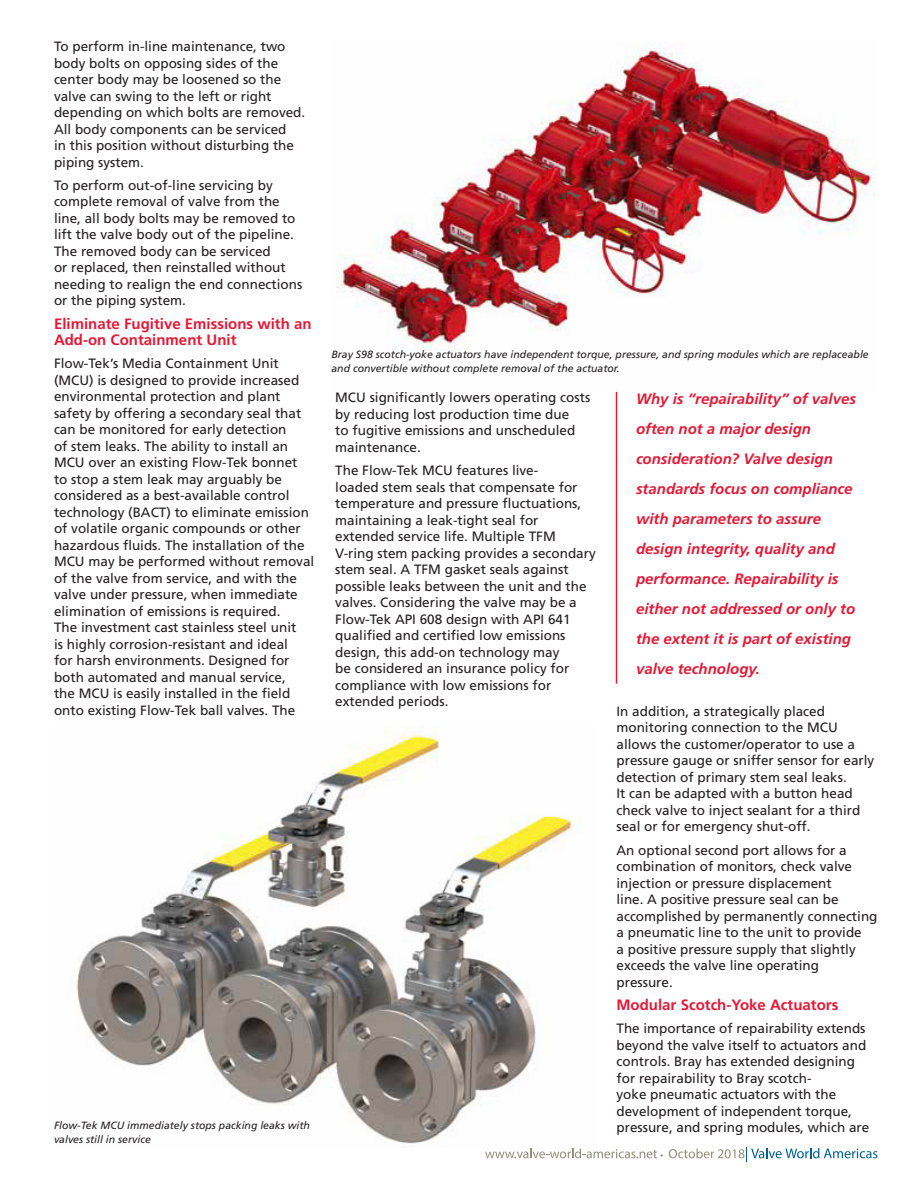
<style>
.page{position:relative;width:918px;height:1188px;background:#fff}
.page>*{position:absolute;margin:0;border:0;box-sizing:border-box;transform-origin:0 0}
.Body_Text{font:italic 700 15px/30px "Frutiger";color:#e41936}
.Body_Text-2{font:700 15px/16.5px "Frutiger";color:#e41936}
.Body_Text-3{font:13.5px/16.5px "Frutiger";color:#231f20}
.Body_Text-4{font:italic 10.5px/13.5px "Frutiger";color:#231f20}
</style>
<div class="page">
<img style="left:336px;top:43px;width:539px;height:349px">
<img style="left:76px;top:727px;width:500px;height:417px">
<hr style="left:616px;top:392px;width:1px;height:292px;background:#e41936">
<svg style="left:485px;top:1149px;width:178px;height:9px"></svg>
<svg style="left:669px;top:1148px;width:209px;height:14px"></svg>
<p class="Body_Text-3" style="left:54px;top:38px;width:253px">To perform in-line maintenance, two body bolts on opposing sides of the center body may be loosened so the valve can swing to the left or right depending on which bolts are removed.<br>All body components can be serviced<br>in this position without disturbing the piping system.</p>
<p class="Body_Text-3" style="left:54px;top:177px;width:250px">To perform out-of-line servicing by complete removal of valve from the line, all body bolts may be removed to lift the valve body out of the pipeline.<br>The removed body can be serviced<br>or replaced, then reinstalled without needing to realign the end connections or the piping system.</p>
<p class="Body_Text-2" style="left:54px;top:315px;width:259px">Eliminate Fugitive Emissions with an<br>Add-on Containment Unit</p>
<p class="Body_Text-3" style="left:54px;top:355px;width:262px">Flow-Tek’s Media Containment Unit (MCU) is designed to provide increased environmental protection and plant safety by offering a secondary seal that can be monitored for early detection<br>of stem leaks. The ability to install an MCU over an existing Flow-Tek bonnet to stop a stem leak may arguably be considered as a best-available control technology (BACT) to eliminate emission of volatile organic compounds or other hazardous fluids. The installation of the MCU may be performed without removal of the valve from service, and with the valve under pressure, when immediate elimination of emissions is required.<br>The investment cast stainless steel unit<br>is highly corrosion-resistant and ideal<br>for harsh environments. Designed for both automated and manual service,<br>the MCU is easily installed in the field onto existing Flow-Tek ball valves. The</p>
<p class="Body_Text-4" style="left:54px;top:1119px;width:257px">Flow-Tek MCU immediately stops packing leaks with valves still in service</p>
<p class="Body_Text-4" style="left:331px;top:348px;width:539px">Bray S98 scotch-yoke actuators have independent torque, pressure, and spring modules which are replaceable and convertible without complete removal of the actuator.</p>
<p class="Body_Text" style="left:636px;top:383px;width:222px">Why is “repairability” of valves often not a major design consideration? Valve design standards focus on compliance with parameters to assure design integrity, quality and performance. Repairability is either not addressed or only to the extent it is part of existing valve technology.</p>
<p class="Body_Text-3" style="left:335px;top:389px;width:257px">MCU significantly lowers operating costs by reducing lost production time due<br>to fugitive emissions and unscheduled maintenance.</p>
<p class="Body_Text-3" style="left:335px;top:462px;width:262px">The Flow-Tek MCU features live-<br>loaded stem seals that compensate for temperature and pressure fluctuations, maintaining a leak-tight seal for extended service life. Multiple TFM V-ring stem packing provides a secondary stem seal. A TFM gasket seals against possible leaks between the unit and the valves. Considering the valve may be a Flow-Tek API 608 design with API 641 qualified and certified low emissions design, this add-on technology may<br>be considered an insurance policy for compliance with low emissions for extended periods.</p>
<p class="Body_Text-3" style="left:616px;top:703px;width:259px">In addition, a strategically placed monitoring connection to the MCU allows the customer/operator to use a pressure gauge or sniffer sensor for early detection of primary stem seal leaks.<br>It can be adapted with a button head check valve to inject sealant for a third seal or for emergency shut-off.</p>
<p class="Body_Text-3" style="left:616px;top:842px;width:263px">An optional second port allows for a combination of monitors, check valve injection or pressure displacement<br>line. A positive pressure seal can be accomplished by permanently connecting a pneumatic line to the unit to provide<br>a positive pressure supply that slightly exceeds the valve line operating pressure.</p>
<p class="Body_Text-2" style="left:616px;top:996px;width:223px">Modular Scotch-Yoke Actuators</p>
<p class="Body_Text-3" style="left:616px;top:1020px;width:254px">The importance of repairability extends beyond the valve itself to actuators and controls. Bray has extended designing for repairability to Bray scotch-<br>yoke pneumatic actuators with the development of independent torque, pressure, and spring modules, which are</p>
</div>
